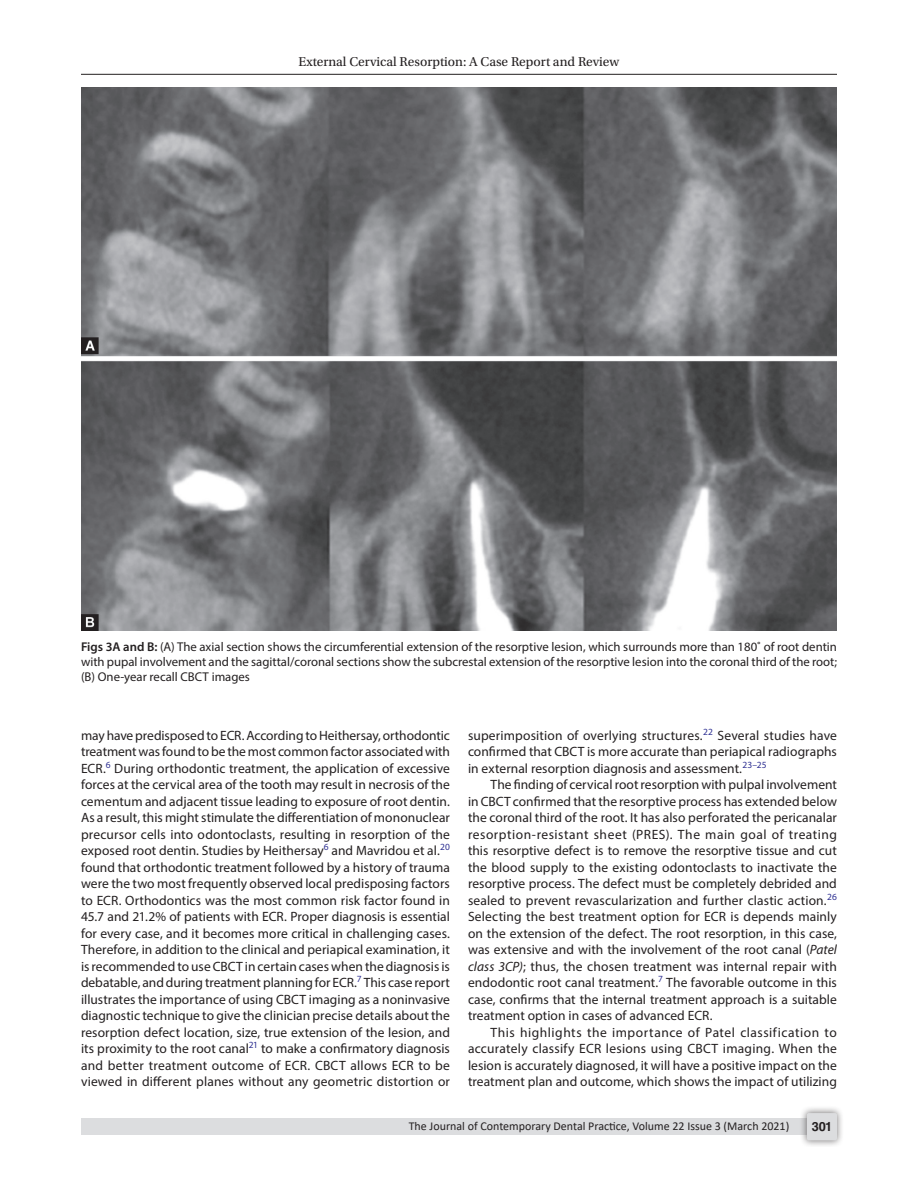
<style>
.page{position:relative;width:918px;height:1188px;background:#fff}
.page>*{position:absolute;margin:0;border:0;box-sizing:border-box;transform-origin:0 0}
.Para-NoIndent{font:13.5px/16.5px "Myriad Pro";letter-spacing:.005em;color:#231f20;text-align:justify}
.Para-Indent{font:13.5px/16.5px "Myriad Pro";letter-spacing:.005em;color:#231f20;text-align:justify}
.t1{font:13.5px "Utopia Std";color:#231f20}
.FigCaption{font:12.75px/15.3px "Myriad Pro";color:#231f20;text-align:justify}
.t2{font:700 12.75px "Helvetica LT Std";color:#231f20}
.t3{font:12px "Calibri";color:#231f20}
.s1{font-weight:600}
.s2{font-style:italic}
</style>
<div class="page">
<hr style="left:81px;top:74px;width:756px;height:1px;background:#231f20">
<div style="left:81px;top:1119px;width:756px;height:16px;background:#dcdddf"></div>
<div style="left:800px;top:1106px;width:44px;height:41px;background:#231f20;opacity:.61"></div>
<div style="left:807px;top:1113px;width:30px;height:27px;background:#dcdddf;border-radius:2px"></div>
<img style="left:81px;top:88px;width:756px;height:543px">
<p class="t1" style="left:299px;top:55px;width:322px">External Cervical Resorption: A Case Report and Review</p>
<p class="FigCaption" style="left:81px;top:639px;width:758px"><span class="s1">Figs 3A and B:</span> (A) The axial section shows the circumferential extension of the resorptive lesion, which surrounds more than 180˚ of root dentin with pupal involvement and the sagittal/coronal sections show the subcrestal extension of the resorptive lesion into the coronal third of the root; (B) One-year recall CBCT images</p>
<p class="Para-NoIndent" style="left:81px;top:727px;width:371px">may have predisposed to ECR. According to Heithersay, orthodontic treatment was found to be the most common factor associated with ECR.<sup>6</sup> During orthodontic treatment, the application of excessive forces at the cervical area of the tooth may result in necrosis of the cementum and adjacent tissue leading to exposure of root dentin.<br>As a result, this might stimulate the differentiation of mononuclear precursor cells into odontoclasts, resulting in resorption of the exposed root dentin. Studies by Heithersay<sup>6</sup> and Mavridou et al.<sup>20 </sup>found that orthodontic treatment followed by a history of trauma were the two most frequently observed local predisposing factors to ECR. Orthodontics was the most common risk factor found in 45.7 and 21.2% of patients with ECR. Proper diagnosis is essential for every case, and it becomes more critical in challenging cases.<br>Therefore, in addition to the clinical and periapical examination, it is recommended to use CBCT in certain cases when the diagnosis is debatable, and during treatment planning for ECR.<sup>7</sup> This case report illustrates the importance of using CBCT imaging as a noninvasive diagnostic technique to give the clinician precise details about the resorption defect location, size, true extension of the lesion, and its proximity to the root canal<sup>21</sup> to make a confirmatory diagnosis and better treatment outcome of ECR. CBCT allows ECR to be viewed in different planes without any geometric distortion or</p>
<p class="Para-NoIndent" style="left:468px;top:727px;width:371px">superimposition of overlying structures.<sup>22</sup> Several studies have confirmed that CBCT is more accurate than periapical radiographs in external resorption diagnosis and assessment.<sup>23–25</sup></p>
<p class="Para-Indent" style="left:468px;top:776px;width:371px;text-indent:22px">The finding of cervical root resorption with pulpal involvement in CBCT confirmed that the resorptive process has extended below the coronal third of the root. It has also perforated the pericanalar resorption-resistant sheet (PRES). The main goal of treating this resorptive defect is to remove the resorptive tissue and cut the blood supply to the existing odontoclasts to inactivate the resorptive process. The defect must be completely debrided and sealed to prevent revascularization and further clastic action.<sup>26<br></sup>Selecting the best treatment option for ECR is depends mainly on the extension of the defect. The root resorption, in this case, was extensive and with the involvement of the root canal (<span class="s2">Patel class 3CP)</span>; thus, the chosen treatment was internal repair with endodontic root canal treatment.<sup>7</sup> The favorable outcome in this case, confirms that the internal treatment approach is a suitable treatment option in cases of advanced ECR.</p>
<p class="Para-Indent" style="left:468px;top:1024px;width:370px;text-indent:22px">This highlights the importance of Patel classification to accurately classify ECR lesions using CBCT imaging. When the lesion is accurately diagnosed, it will have a positive impact on the treatment plan and outcome, which shows the impact of utilizing</p>
<p class="t3" style="left:409px;top:1117px;width:382px">The Journal of Contemporary Dental Practice, Volume 22 Issue 3 (March 2021)</p>
<p class="t2" style="left:812px;top:1119px;width:22px">301</p>
</div>
